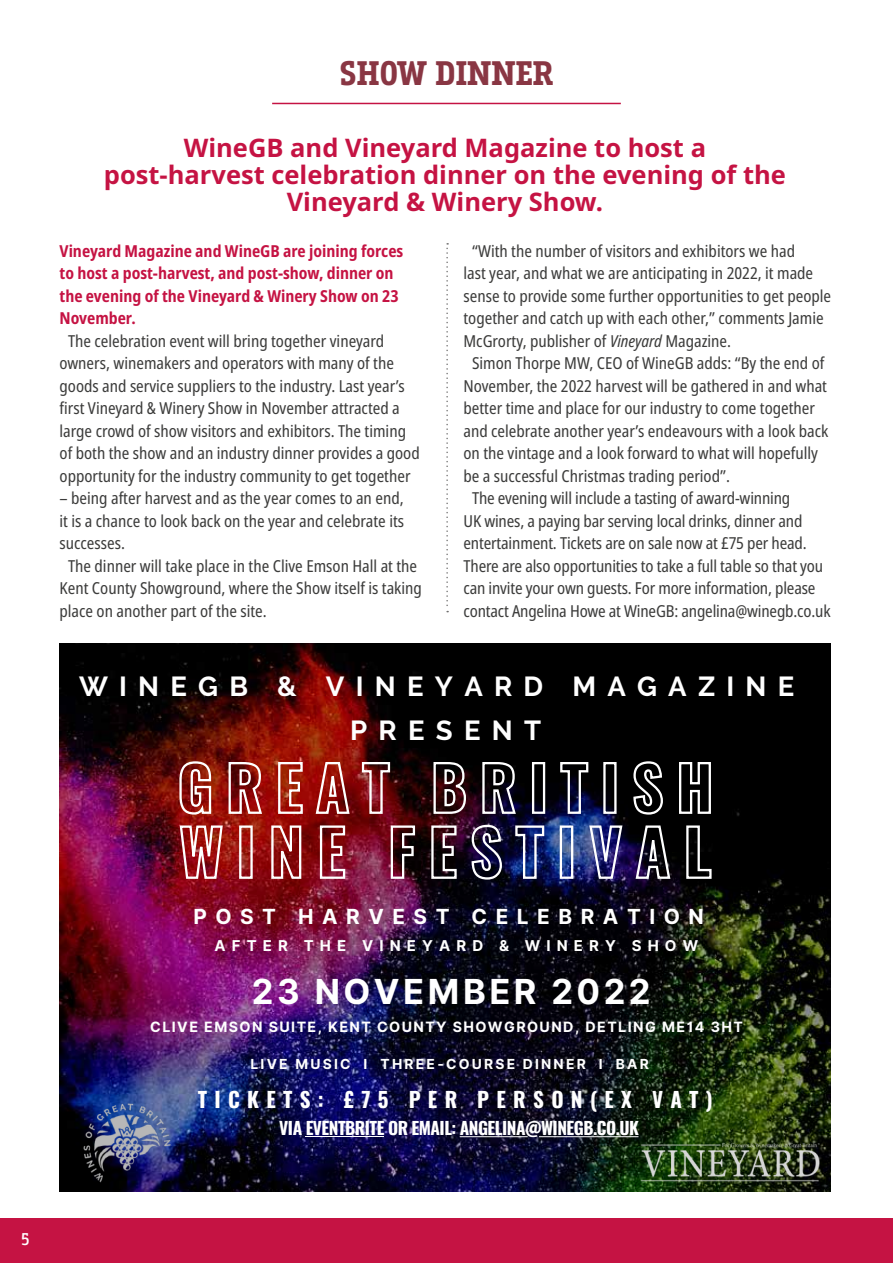
<style>
.page{position:relative;width:893px;height:1263px;background:#fff}
.page>*{position:absolute;margin:0;border:0;box-sizing:border-box;transform-origin:0 0}
.t1{font:700 36px "Breakers Slab";color:#893643}
.t2{font:700 34.5px "Inter";letter-spacing:.1em;color:#fff}
.t3{font:700 27.45px/44.4px "Raleway";letter-spacing:.41em;color:#fff}
.t4{font:700 25.5px/27px "Noto Sans";color:#c51343;text-align:center}
.t5{font:700 21px "Oswald";letter-spacing:.35em;color:#fff}
.t6{font:700 20.85px "Inter";letter-spacing:.41em;color:#fff}
.t7{font:18px "Breakers Slab";color:#fff}
.t8{font:700 17.25px "Oswald";letter-spacing:-.03em;color:#fff}
.t9{font:condensed 16.5px/22.5px "Noto Sans";color:#3c3c3b}
.t10{font:700 condensed 16.5px/22.5px "Noto Sans";color:#c51343}
.t11{font:700 15px "Inter";letter-spacing:.41em;color:#fff}
.t12{font:700 14.25px "Inter";letter-spacing:.1em;color:#fff}
.t13{font:700 13.8px "Inter";letter-spacing:.16em;color:#fff}
.s1{font-style:italic}
</style>
<div class="page">
<div style="left:0;top:1218px;width:893px;height:45px;background:#c51343"></div>
<hr style="left:272px;top:103px;width:349px;height:1px;background:#c51343">
<img style="left:59px;top:644px;width:772px;height:548px">
<img style="left:178px;top:759px;width:534px;height:57px">
<img style="left:178px;top:823px;width:535px;height:58px">
<hr style="left:306px;top:1136px;width:78px;height:1px;background:#fff">
<hr style="left:539px;top:1136px;width:99px;height:1px;background:#fff">
<hr style="left:460px;top:1136px;width:68px;height:1px;background:#fff">
<img style="left:59px;top:1096px;width:135px;height:95px">
<img style="left:640px;top:1131px;width:181px;height:61px">
<svg style="left:446px;top:243px;width:2px;height:369px"></svg>
<h1 class="t1" style="left:339px;top:52px;width:216px">SHOW DINNER</h1>
<h3 class="t4" style="left:104px;top:135px;width:683px">WineGB and Vineyard Magazine to host a post-harvest celebration dinner on the evening of the<br>Vineyard &amp; Winery Show.</h3>
<p class="t9" style="left:472px;top:240px;width:325px">“With the number of visitors and exhibitors we had</p>
<p class="t9" style="left:463px;top:262px;width:351px">last year, and what we are anticipating in 2022, it made</p>
<p class="t9" style="left:463px;top:285px;width:369px">sense to provide some further opportunities to get people</p>
<p class="t9" style="left:463px;top:307px;width:362px">together and catch up with each other,” comments Jamie</p>
<p class="t9" style="left:463px;top:330px;width:269px">McGrorty, publisher of <span class="s1">Vineyard</span> Magazine.</p>
<p class="t9" style="left:472px;top:352px;width:354px">Simon Thorpe MW, CEO of WineGB adds: “By the end of</p>
<p class="t9" style="left:463px;top:375px;width:365px">November, the 2022 harvest will be gathered in and what</p>
<p class="t9" style="left:463px;top:397px;width:353px">better time and place for our industry to come together</p>
<p class="t9" style="left:463px;top:420px;width:366px">and celebrate another year’s endeavours with a look back</p>
<p class="t9" style="left:463px;top:442px;width:356px">on the vintage and a look forward to what will hopefully</p>
<p class="t9" style="left:463px;top:465px;width:268px">be a successful Christmas trading period”.</p>
<p class="t9" style="left:472px;top:487px;width:320px">The evening will include a tasting of award-winning</p>
<p class="t9" style="left:463px;top:510px;width:340px">UK wines, a paying bar serving local drinks, dinner and</p>
<p class="t9" style="left:463px;top:532px;width:345px">entertainment. Tickets are on sale now at £75 per head.</p>
<p class="t9" style="left:463px;top:555px;width:361px">There are also opportunities to take a full table so that you</p>
<p class="t9" style="left:463px;top:577px;width:354px">can invite your own guests. For more information, please</p>
<p class="t9" style="left:463px;top:600px;width:369px">contact Angelina Howe at WineGB: angelina@winegb.co.uk</p>
<p class="t10" style="left:60px;top:240px;width:345px">Vineyard Magazine and WineGB are joining forces to host a post-harvest, and post-show, dinner on the evening of the Vineyard &amp; Winery Show on 23<br>November.</p>
<p class="t9" style="left:60px;top:330px;width:362px;text-indent:8px">The celebration event will bring together vineyard owners, winemakers and operators with many of the goods and service suppliers to the industry. Last year’s first Vineyard &amp; Winery Show in November attracted a large crowd of show visitors and exhibitors. The timing of both the show and an industry dinner provides a good opportunity for the industry community to get together</p>
<p class="t9" style="left:60px;top:487px;width:346px">– being after harvest and as the year comes to an end,</p>
<p class="t9" style="left:60px;top:510px;width:346px">it is a chance to look back on the year and celebrate its</p>
<p class="t9" style="left:60px;top:532px;width:67px">successes.</p>
<p class="t9" style="left:68px;top:555px;width:351px">The dinner will take place in the Clive Emson Hall at the</p>
<p class="t9" style="left:60px;top:577px;width:364px">Kent County Showground, where the Show itself is taking</p>
<p class="t9" style="left:60px;top:600px;width:209px">place on another part of the site.</p>
<h3 class="t3" style="left:350px;top:664px;width:446px;text-indent:-271px">WINEGB &amp; VINEYARD MAGAZINE<br>PRESENT</h3>
<p class="t7" style="left:21px;top:1229px;width:10px">5</p>
<p class="t6" style="left:193px;top:901px;width:512px">POST HARVEST CELEBRATION</p>
<p class="t11" style="left:215px;top:935px;width:485px">AFTER THE VINEYARD &amp; WINERY SHOW</p>
<h2 class="t2" style="left:252px;top:966px;width:400px">23 NOVEMBER 2022</h2>
<p class="t12" style="left:150px;top:1016px;width:594px">CLIVE EMSON SUITE, KENT COUNTY SHOWGROUND, DETLING ME14 3HT</p>
<p class="t13" style="left:250px;top:1054px;width:400px">LIVE MUSIC I THREE-COURSE DINNER I BAR</p>
<p class="t5" style="left:198px;top:1088px;width:516px">TICKETS: £75 PER PERSON(EX VAT)</p>
<p class="t8" style="left:279px;top:1119px;width:361px">VIA EVENTBRITE OR EMAIL: ANGELINA@WINEGB.CO.UK</p>
</div>
